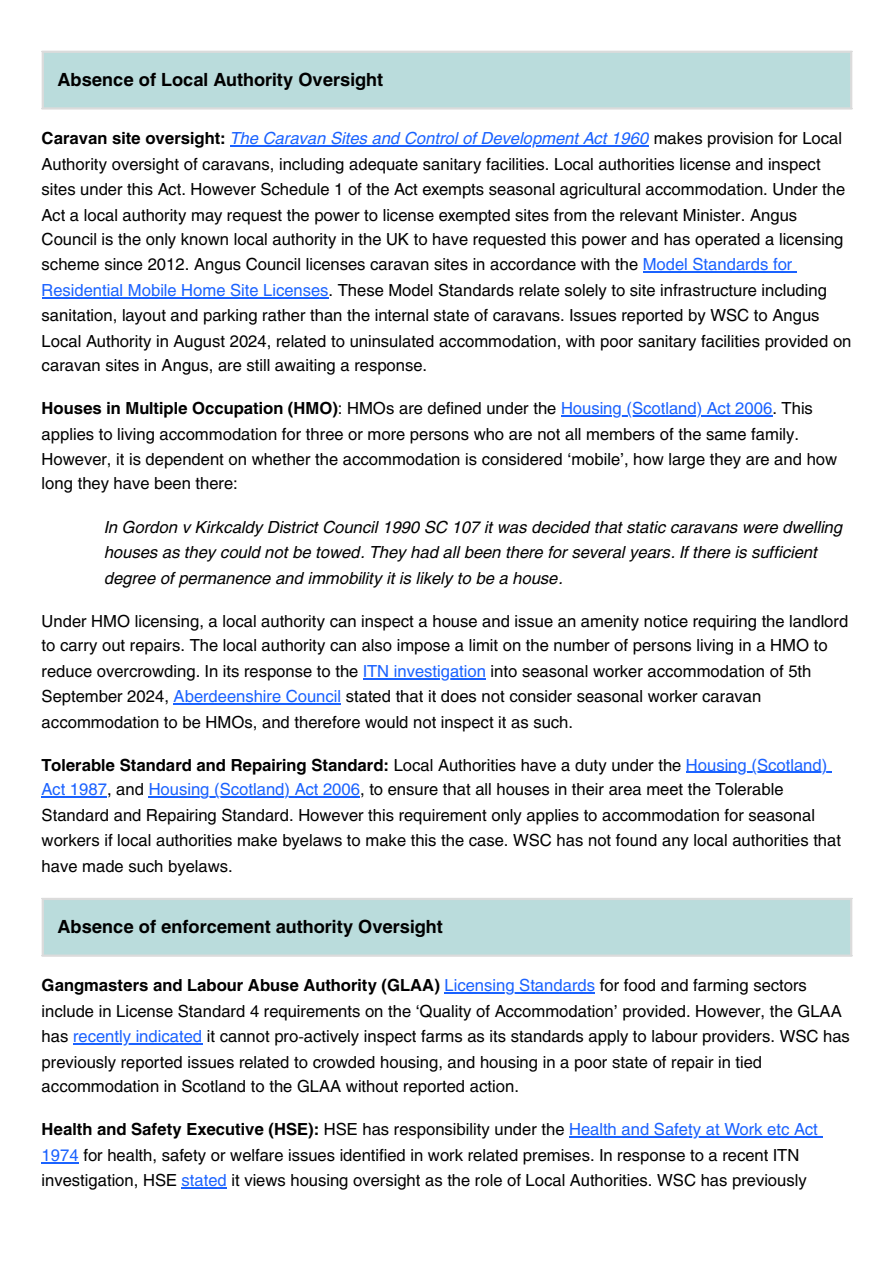
<style>
.page{position:relative;width:894px;height:1263px;background:#fff}
.page>*{position:absolute;margin:0;border:0;box-sizing:border-box;transform-origin:0 0}
.t1{font:700 18px "Helios";color:#000}
.t2{font:16.5px/25.3px "Helios";color:#000}
.t3{font:italic 16.5px/25.3px "Helios";color:#000}
.s1{font-weight:700}
.s2{font-style:italic;color:#1a62ff}
.s3{color:#1a62ff}
</style>
<div class="page">
<hr style="left:230px;top:145px;width:419px;height:1px;background:#1a62ff">
<hr style="left:642px;top:271px;width:150px;height:1px;background:#1a62ff">
<hr style="left:42px;top:297px;width:286px;height:1px;background:#1a62ff">
<hr style="left:561px;top:415px;width:211px;height:1px;background:#1a62ff">
<hr style="left:363px;top:678px;width:123px;height:2px;background:#1a62ff">
<hr style="left:173px;top:703px;width:168px;height:1px;background:#1a62ff">
<hr style="left:685px;top:772px;width:142px;height:1px;background:#1a62ff">
<hr style="left:42px;top:797px;width:65px;height:1px;background:#1a62ff">
<hr style="left:149px;top:797px;width:211px;height:1px;background:#1a62ff">
<hr style="left:444px;top:992px;width:151px;height:1px;background:#1a62ff">
<hr style="left:73px;top:1043px;width:129px;height:1px;background:#1a62ff">
<hr style="left:569px;top:1136px;width:248px;height:1px;background:#1a62ff">
<hr style="left:42px;top:1162px;width:37px;height:1px;background:#1a62ff">
<hr style="left:181px;top:1187px;width:46px;height:1px;background:#1a62ff">
<div style="left:42px;top:51px;width:809px;height:58px;background:#badcdc"></div>
<hr style="left:42px;top:53px;width:2px;height:54px;background:#dbdbdb">
<hr style="left:849px;top:53px;width:3px;height:54px;background:#dbdbdb">
<hr style="left:42px;top:51px;width:810px;height:2px;background:#dbdbdb">
<hr style="left:42px;top:107px;width:810px;height:3px;background:#dbdbdb">
<div style="left:42px;top:899px;width:809px;height:57px;background:#badcdc"></div>
<hr style="left:42px;top:900px;width:2px;height:54px;background:#dbdbdb">
<hr style="left:849px;top:900px;width:3px;height:54px;background:#dbdbdb">
<hr style="left:42px;top:898px;width:810px;height:2px;background:#dbdbdb">
<hr style="left:42px;top:954px;width:810px;height:3px;background:#dbdbdb">
<p class="t1" style="left:57px;top:68px;width:327px">Absence of Local Authority Oversight</p>
<h3 class="t2" style="left:42px;top:125px;width:811px"><span class="s1">Caravan site oversight:</span> <span class="s2">The Caravan Sites and Control of Development Act 1960</span> makes provision for Local Authority oversight of caravans, including adequate sanitary facilities. Local authorities license and inspect sites under this Act. However Schedule 1 of the Act exempts seasonal agricultural accommodation. Under the Act a local authority may request the power to license exempted sites from the relevant Minister. Angus Council is the only known local authority in the UK to have requested this power and has operated a licensing scheme since 2012. Angus Council licenses caravan sites in accordance with the <span class="s3">Model Standards for Residential Mobile Home Site Licenses</span>. These Model Standards relate solely to site infrastructure including sanitation, layout and parking rather than the internal state of caravans. Issues reported by WSC to Angus Local Authority in August 2024, related to uninsulated accommodation, with poor sanitary facilities provided on caravan sites in Angus, are still awaiting a response.</h3>
<h3 class="t2" style="left:42px;top:395px;width:796px"><span class="s1">Houses in Multiple Occupation (HMO)</span>: HMOs are defined under the <span class="s3">Housing (Scotland) Act 2006</span>. This applies to living accommodation for three or more persons who are not all members of the same family.<br>However, it is dependent on whether the accommodation is considered ‘mobile’, how large they are and how long they have been there:</h3>
<p class="t3" style="left:105px;top:514px;width:739px">In Gordon v Kirkcaldy District Council 1990 SC 107 it was decided that static caravans were dwelling houses as they could not be towed. They had all been there for several years. If there is sufficient degree of permanence and immobility it is likely to be a house.</p>
<p class="t2" style="left:42px;top:608px;width:808px">Under HMO licensing, a local authority can inspect a house and issue an amenity notice requiring the landlord to carry out repairs. The local authority can also impose a limit on the number of persons living in a HMO to reduce overcrowding. In its response to the <span class="s3">ITN investigation</span> into seasonal worker accommodation of 5th September 2024, <span class="s3">Aberdeenshire Council</span> stated that it does not consider seasonal worker caravan accommodation to be HMOs, and therefore would not inspect it as such.</p>
<h3 class="t2" style="left:42px;top:752px;width:800px"><span class="s1">Tolerable Standard and Repairing Standard:</span> Local Authorities have a duty under the <span class="s3">Housing (Scotland)<br>Act 1987</span>, and <span class="s3">Housing (Scotland) Act 2006</span>, to ensure that all houses in their area meet the Tolerable Standard and Repairing Standard. However this requirement only applies to accommodation for seasonal workers if local authorities make byelaws to make this the case. WSC has not found any local authorities that have made such byelaws.</h3>
<p class="t1" style="left:57px;top:915px;width:387px">Absence of enforcement authority Oversight</p>
<h3 class="t2" style="left:42px;top:972px;width:809px"><span class="s1">Gangmasters and Labour Abuse Authority (GLAA)</span> <span class="s3">Licensing Standards</span> for food and farming sectors include in License Standard 4 requirements on the ‘Quality of Accommodation’ provided. However, the GLAA has <span class="s3">recently indicated</span> it cannot pro-actively inspect farms as its standards apply to labour providers. WSC has previously reported issues related to crowded housing, and housing in a poor state of repair in tied accommodation in Scotland to the GLAA without reported action.</h3>
<h3 class="t2" style="left:42px;top:1116px;width:777px"><span class="s1">Health and Safety Executive (HSE):</span> HSE has responsibility under the <span class="s3">Health and Safety at Work etc Act<br>1974</span> for health, safety or welfare issues identified in work related premises. In response to a recent ITN investigation, HSE <span class="s3">stated</span> it views housing oversight as the role of Local Authorities. WSC has previously</h3>
</div>
